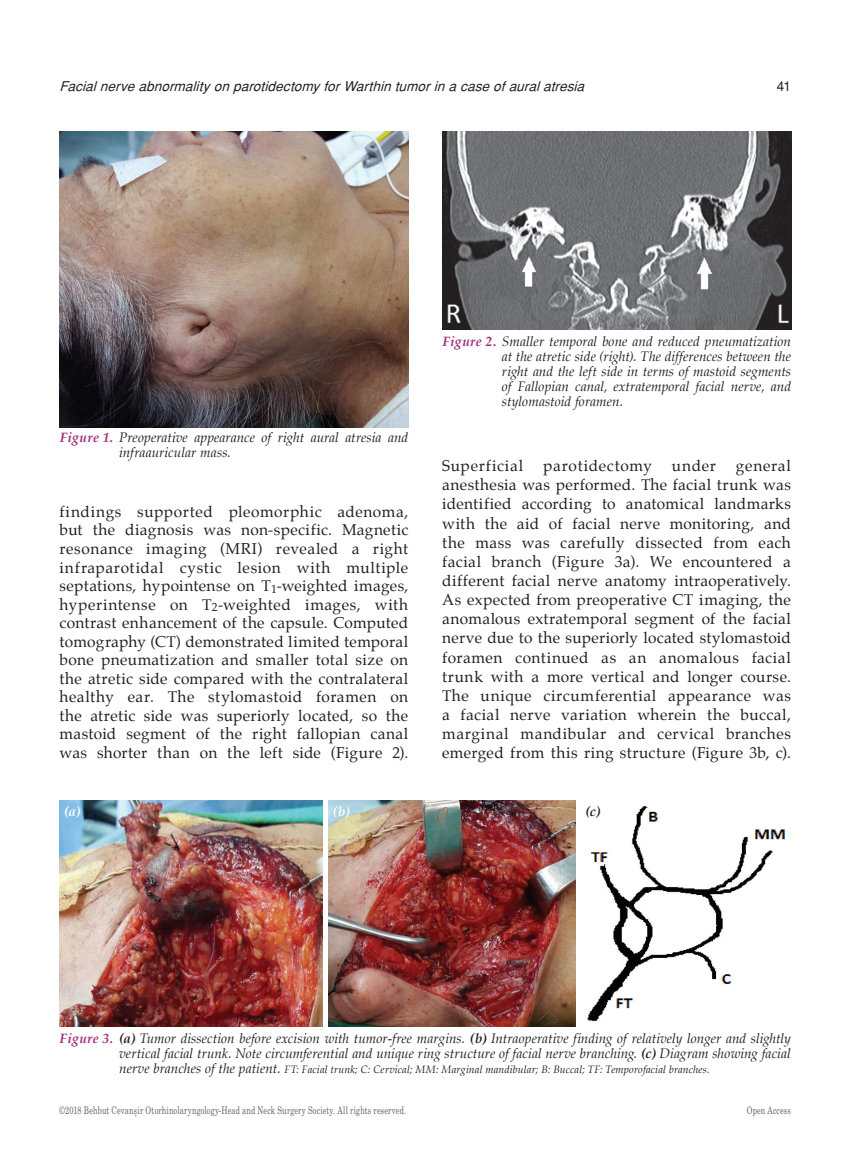
<style>
.page{position:relative;width:859px;height:1170px;background:#fff}
.page>*{position:absolute;margin:0;border:0;box-sizing:border-box;transform-origin:0 0}
.t1{font:15.45px/19.2px "Palatino";letter-spacing:.035em;color:#231f20;text-align:justify}
.t2{font:italic 13.5px/15px "Palatino";color:#231f20}
.t3{font:italic 13.5px "Helvetica Normal Tr";color:#231f20}
.t4{font:italic 700 13.5px "Palatino";color:#fff}
.t5{font:italic 700 13.5px "Palatino";color:#231f20}
.t6{font:13.5px "Helvetica Normal Tr";color:#231f20}
.t7{font:italic 10.5px "Palatino";letter-spacing:.01em;color:#231f20}
.t8{font:10.5px "Madison Tr";letter-spacing:.015em;color:#6c6d70}
.s1{font-weight:700;color:#a12b77}
.s2{font-weight:700}
.s3{font-size:13.5px}
</style>
<div class="page">
<img style="left:60px;top:132px;width:348px;height:295px">
<img style="left:442px;top:132px;width:349px;height:197px">
<img style="left:60px;top:800px;width:725px;height:226px">
<div style="left:323px;top:799px;width:5px;height:228px;background:#fff"></div>
<hr style="left:576px;top:799px;width:4px;height:228px;background:#fff">
<p class="t3" style="left:60px;top:78px;width:530px">FacialnerveabnormalityonparotidectomyforWarthintumorinacaseofauralatresia</p>
<p class="t6" style="left:777px;top:78px;width:16px">41</p>
<p class="t2" style="left:119px;top:431px;width:291px;text-indent:-60px"><span class="s1">Figure 1.</span> Preoperative appearance of right aural atresia and infraauricular mass.</p>
<p class="t1" style="left:60px;top:503px;width:350px;line-height:18.6px">findings supported pleomorphic adenoma, but the diagnosis was non-specific. Magnetic resonance imaging (MRI) revealed a right infraparotidal cystic lesion with multiple septations, hypointense on T<sub>1</sub>-weighted images, hyperintense on T<sub>2</sub>-weighted images, with contrast enhancement of the capsule. Computed tomography (CT) demonstrated limited temporal bone pneumatization and smaller total size on the atretic side compared with the contralateral healthy ear. The stylomastoid foramen on the atretic side was superiorly located, so the mastoid segment of the right fallopian canal was shorter than on the left side (Figure 2).</p>
<p class="t2" style="left:502px;top:335px;width:291px;text-align:justify;text-indent:-60px"><span class="s1">Figure 2.</span> Smaller temporal bone and reduced pneumatization at the atretic side (right). The differences between the right and the left side in terms of mastoid segments of Fallopian canal, extratemporal facial nerve, and stylomastoid foramen.</p>
<p class="t1" style="left:442px;top:457px;width:350px;text-indent:294px">general anesthesia was performed. The facial trunk was identified according to anatomical landmarks with the aid of facial nerve monitoring, and the mass was carefully dissected from each facial branch (Figure 3a). We encountered a different facial nerve anatomy intraoperatively.<br>As expected from preoperative CT imaging, the anomalous extratemporal segment of the facial nerve due to the superiorly located stylomastoid foramen continued as an anomalous facial trunk with a more vertical and longer course.<br>The unique circumferential appearance was a facial nerve variation wherein the buccal, marginal mandibular and cervical branches emerged from this ring structure (Figure 3b, c).</p>
<p class="t1" style="left:442px;top:457px;width:82px">Superficial</p>
<p class="t1" style="left:543px;top:457px;width:110px">parotidectomy</p>
<p class="t1" style="left:672px;top:457px;width:46px">under</p>
<p class="t4" style="left:64px;top:803px;width:18px">(a)</p>
<p class="t4" style="left:333px;top:803px;width:18px">(b)</p>
<p class="t5" style="left:585px;top:803px;width:16px">(c)</p>
<p class="t2" style="left:60px;top:1031px;width:733px;text-align:right"><span class="s1">Figure 3.</span> <span class="s2">(a)</span> Tumor dissection before excision with tumor-free margins. <span class="s2">(b)</span> Intraoperative finding of relatively longer and slightly vertical facial trunk. Note circumferential and unique ring structure of facial nerve branching. <span class="s2">(c)</span> Diagram showing facial</p>
<p class="t7" style="left:119px;top:1062px;width:592px"><span class="s3">nerve branches of the patient.</span> FT: Facial trunk; C: Cervical; MM: Marginal mandibular; B: Buccal; TF: Temporofacial branches.</p>
<p class="t8" style="left:60px;top:1103px;width:348px">©2018 Behbut Cevanşir Otorhinolaryngology-Head and Neck Surgery Society. All rights reserved.</p>
<p class="t8" style="left:747px;top:1103px;width:46px">Open Access</p>
</div>
